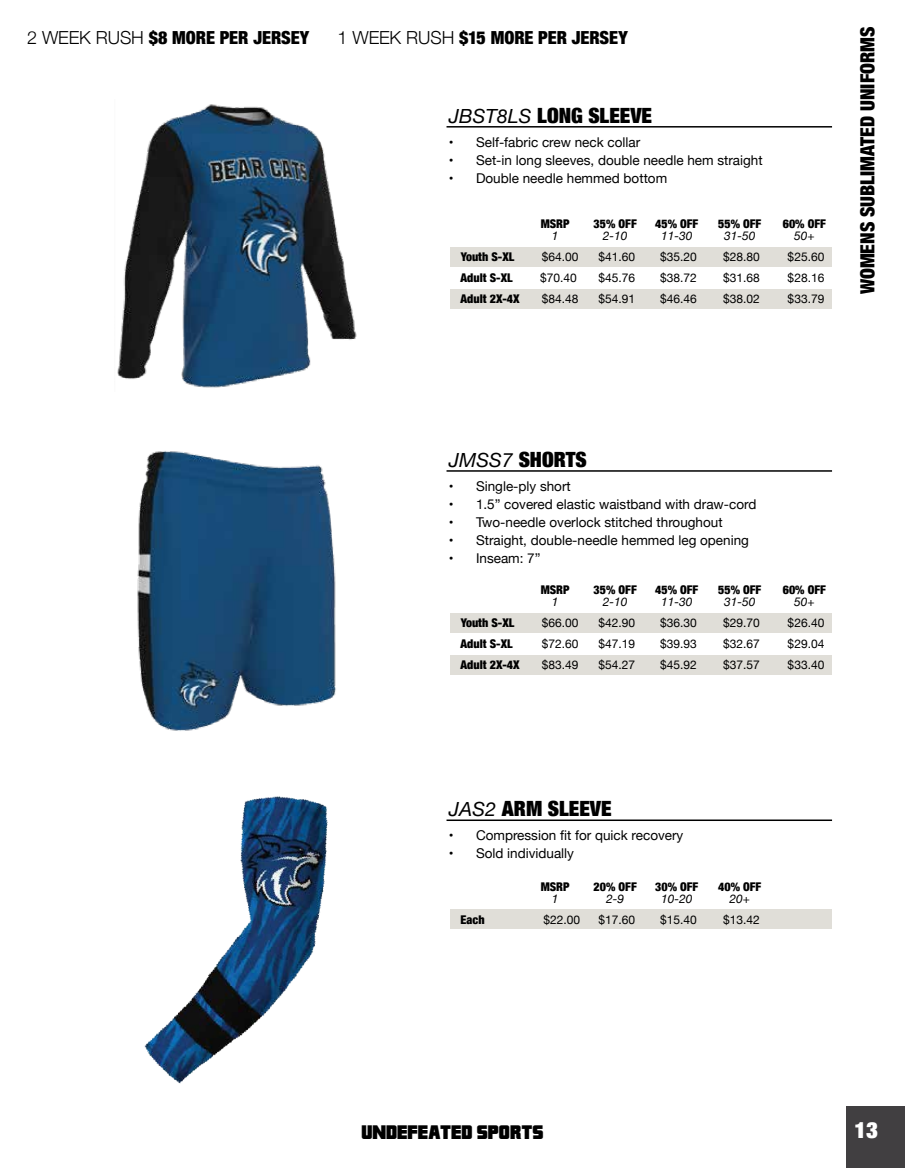
<style>
.page{position:relative;width:905px;height:1168px;background:#fff}
.page>*{position:absolute;margin:0;border:0;box-sizing:border-box;transform-origin:0 0}
.t1{font:900 expanded 22.5px "Helvetica Neue";color:#fff}
.t2{font:900 expanded 21px "Helvetica Neue";color:#000}
.t3{font:900 condensed 19.5px "Helvetica Neue";color:#000}
.t4{font:900 condensed 18px "Helvetica Neue";color:#000}
.t5{font:18px "Franklin M54";color:#000}
.t6{font:13.5px "Helvetica Neue";color:#000}
.t7{font:12px "Helvetica Neue";color:#000}
.t8{font:900 condensed 12px "Helvetica Neue";color:#000}
.t9{font:italic 12px "Helvetica Neue";color:#000}
.s1{font-weight:300;font-stretch:normal}
.s2{font-weight:400;font-style:italic;font-stretch:normal;font-size:19.5px}
</style>
<div class="page">
<div style="left:846px;top:1106px;width:58px;height:62px;background:#413f41"></div>
<div style="left:450px;top:247px;width:382px;height:20px;background:#e0ded8"></div>
<div style="left:450px;top:613px;width:382px;height:20px;background:#e0ded8"></div>
<div style="left:450px;top:909px;width:382px;height:20px;background:#e0ded8"></div>
<div style="left:450px;top:289px;width:382px;height:20px;background:#e0ded8"></div>
<div style="left:450px;top:655px;width:382px;height:20px;background:#e0ded8"></div>
<hr style="left:446px;top:126px;width:386px;height:2px;background:#000">
<hr style="left:446px;top:470px;width:386px;height:2px;background:#000">
<hr style="left:446px;top:819px;width:386px;height:2px;background:#000">
<img style="left:117px;top:104px;width:240px;height:284px">
<img style="left:137px;top:451px;width:199px;height:280px">
<img style="left:144px;top:796px;width:184px;height:287px">
<h3 class="t4" style="left:27px;top:30px;width:284px"><span class="s1">2 WEEK RUSH</span> $8 MORE PER JERSEY</h3>
<h3 class="t4" style="left:337px;top:30px;width:292px"><span class="s1">1 WEEK RUSH</span> $15 MORE PER JERSEY</h3>
<h2 class="t2" style="left:449px;top:105px;width:205px"><span class="s2">JBST8LS</span> LONG SLEEVE</h2>
<p class="t6" style="left:449px;top:132px;width:193px">• Self-fabric crew neck collar</p>
<p class="t6" style="left:449px;top:150px;width:315px">• Set-in long sleeves, double needle hem straight</p>
<p class="t6" style="left:449px;top:168px;width:220px">• Double needle hemmed bottom</p>
<p class="t8" style="left:540px;top:219px;width:30px">MSRP</p>
<p class="t8" style="left:593px;top:219px;width:45px">35% OFF</p>
<p class="t8" style="left:655px;top:219px;width:45px">45% OFF</p>
<p class="t8" style="left:718px;top:219px;width:45px">55% OFF</p>
<p class="t8" style="left:782px;top:219px;width:45px">60% OFF</p>
<p class="t9" style="left:552px;top:227px;width:8px">1</p>
<p class="t9" style="left:603px;top:227px;width:26px">2-10</p>
<p class="t9" style="left:661px;top:227px;width:33px">11-30</p>
<p class="t9" style="left:724px;top:227px;width:33px">31-50</p>
<p class="t9" style="left:794px;top:227px;width:22px">50+</p>
<p class="t8" style="left:460px;top:252px;width:55px">Youth S-XL</p>
<p class="t7" style="left:542px;top:248px;width:38px">$64.00</p>
<p class="t7" style="left:598px;top:248px;width:38px">$41.60</p>
<p class="t7" style="left:660px;top:248px;width:38px">$35.20</p>
<p class="t7" style="left:723px;top:248px;width:38px">$28.80</p>
<p class="t7" style="left:787px;top:248px;width:38px">$25.60</p>
<p class="t8" style="left:460px;top:273px;width:53px">Adult S-XL</p>
<p class="t7" style="left:540px;top:269px;width:38px">$70.40</p>
<p class="t7" style="left:598px;top:269px;width:38px">$45.76</p>
<p class="t7" style="left:660px;top:269px;width:38px">$38.72</p>
<p class="t7" style="left:723px;top:269px;width:38px">$31.68</p>
<p class="t7" style="left:787px;top:269px;width:38px">$28.16</p>
<p class="t8" style="left:460px;top:294px;width:60px">Adult 2X-4X</p>
<p class="t7" style="left:542px;top:290px;width:38px">$84.48</p>
<p class="t7" style="left:598px;top:290px;width:38px">$54.91</p>
<p class="t7" style="left:660px;top:290px;width:38px">$46.46</p>
<p class="t7" style="left:723px;top:290px;width:38px">$38.02</p>
<p class="t7" style="left:787px;top:290px;width:38px">$33.79</p>
<h3 class="t3" style="left:858px;top:294px;width:269px;rotate:-90deg">WOMENS SUBLIMATED UNIFORMS</h3>
<h2 class="t2" style="left:449px;top:449px;width:139px"><span class="s2">JMSS7</span> SHORTS</h2>
<p class="t6" style="left:449px;top:476px;width:123px">• Single-ply short</p>
<p class="t6" style="left:449px;top:494px;width:309px">• 1.5” covered elastic waistband with draw-cord</p>
<p class="t6" style="left:449px;top:512px;width:275px">• Two-needle overlock stitched throughout</p>
<p class="t6" style="left:449px;top:530px;width:301px">• Straight, double-needle hemmed leg opening</p>
<p class="t6" style="left:449px;top:548px;width:93px">• Inseam: 7”</p>
<p class="t8" style="left:540px;top:584px;width:30px">MSRP</p>
<p class="t8" style="left:593px;top:584px;width:45px">35% OFF</p>
<p class="t8" style="left:655px;top:584px;width:45px">45% OFF</p>
<p class="t8" style="left:718px;top:584px;width:45px">55% OFF</p>
<p class="t8" style="left:782px;top:584px;width:45px">60% OFF</p>
<p class="t9" style="left:552px;top:593px;width:8px">1</p>
<p class="t9" style="left:603px;top:593px;width:26px">2-10</p>
<p class="t9" style="left:661px;top:593px;width:33px">11-30</p>
<p class="t9" style="left:724px;top:593px;width:33px">31-50</p>
<p class="t9" style="left:794px;top:593px;width:22px">50+</p>
<p class="t8" style="left:460px;top:617px;width:55px">Youth S-XL</p>
<p class="t7" style="left:542px;top:614px;width:38px">$66.00</p>
<p class="t7" style="left:598px;top:614px;width:38px">$42.90</p>
<p class="t7" style="left:660px;top:614px;width:38px">$36.30</p>
<p class="t7" style="left:723px;top:614px;width:38px">$29.70</p>
<p class="t7" style="left:787px;top:614px;width:38px">$26.40</p>
<p class="t8" style="left:460px;top:638px;width:53px">Adult S-XL</p>
<p class="t7" style="left:542px;top:635px;width:38px">$72.60</p>
<p class="t7" style="left:598px;top:635px;width:38px">$47.19</p>
<p class="t7" style="left:660px;top:635px;width:38px">$39.93</p>
<p class="t7" style="left:723px;top:635px;width:38px">$32.67</p>
<p class="t7" style="left:787px;top:635px;width:38px">$29.04</p>
<p class="t8" style="left:460px;top:659px;width:60px">Adult 2X-4X</p>
<p class="t7" style="left:542px;top:656px;width:38px">$83.49</p>
<p class="t7" style="left:598px;top:656px;width:38px">$54.27</p>
<p class="t7" style="left:660px;top:656px;width:38px">$45.92</p>
<p class="t7" style="left:723px;top:656px;width:38px">$37.57</p>
<p class="t7" style="left:787px;top:656px;width:38px">$33.40</p>
<h2 class="t2" style="left:449px;top:798px;width:164px"><span class="s2">JAS2</span> ARM SLEEVE</h2>
<p class="t6" style="left:449px;top:826px;width:236px">• Compression fit for quick recovery</p>
<p class="t6" style="left:449px;top:844px;width:127px">• Sold individually</p>
<p class="t8" style="left:540px;top:881px;width:30px">MSRP</p>
<p class="t8" style="left:593px;top:881px;width:45px">20% OFF</p>
<p class="t8" style="left:655px;top:881px;width:45px">30% OFF</p>
<p class="t8" style="left:718px;top:881px;width:45px">40% OFF</p>
<p class="t9" style="left:552px;top:889px;width:8px">1</p>
<p class="t9" style="left:606px;top:889px;width:20px">2-9</p>
<p class="t9" style="left:661px;top:889px;width:33px">10-20</p>
<p class="t9" style="left:729px;top:889px;width:22px">20+</p>
<p class="t8" style="left:460px;top:914px;width:26px">Each</p>
<p class="t7" style="left:543px;top:910px;width:38px">$22.00</p>
<p class="t7" style="left:598px;top:910px;width:38px">$17.60</p>
<p class="t7" style="left:660px;top:910px;width:38px">$15.40</p>
<p class="t7" style="left:723px;top:910px;width:38px">$13.42</p>
<h3 class="t5" style="left:361px;top:1122px;width:184px">UNDEFEATED SPORTS</h3>
<h1 class="t1" style="left:854px;top:1118px;width:25px">13</h1>
</div>
